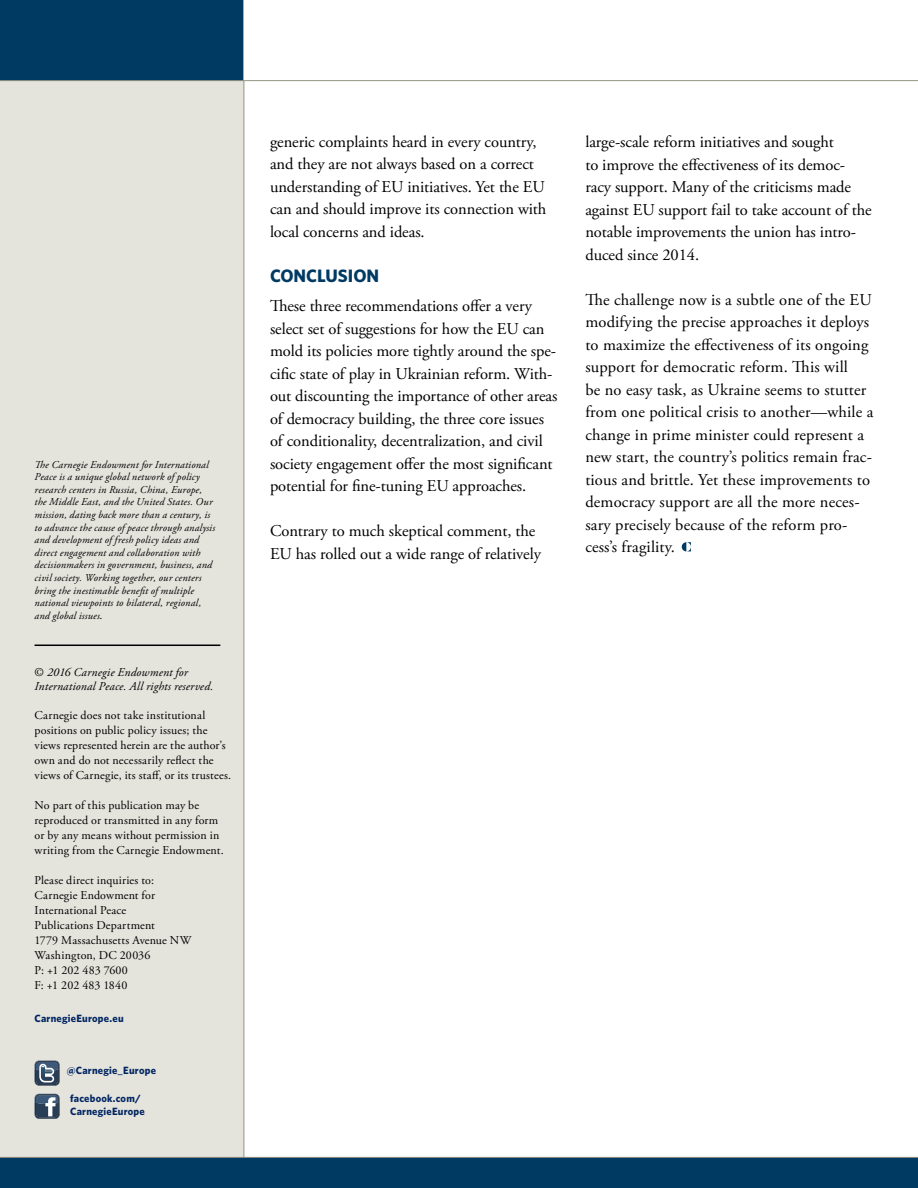
<style>
.page{position:relative;width:918px;height:1188px;background:#fff}
.page>*{position:absolute;margin:0;border:0;box-sizing:border-box;transform-origin:0 0}
.t1{font:700 18px "Whitney";color:#003a63}
.t2{font:16.5px/22.5px "Adobe Garamond Pro";letter-spacing:-.005em;color:#000}
.t3{font:12px/15px "Adobe Garamond Pro";letter-spacing:.015em;color:#000}
.t4{font:italic 12px/14.4px "Adobe Garamond Pro";letter-spacing:.015em;color:#000}
.t5{font:italic 10.5px/12.6px "Adobe Garamond Pro";letter-spacing:.02em;color:#000}
.t6{font:700 10.5px/12.6px "Whitney";letter-spacing:.02em;color:#002561}
.s1{font-family:"Myriad Pro";font-style:normal}
.s2{font-style:normal}
</style>
<div class="page">
<div style="left:0;top:0;width:244px;height:1188px;background:#e4e3dc"></div>
<div style="left:0;top:0;width:244px;height:81px;background:#003a63"></div>
<hr style="left:0;top:80px;width:918px;height:1px;background:#959482">
<hr style="left:244px;top:81px;width:1px;height:1107px;background:#959482">
<hr style="left:35px;top:645px;width:185px;height:1px;background:#000">
<div style="left:0;top:1158px;width:918px;height:30px;background:#003a63"></div>
<hr style="left:0;top:1157px;width:918px;height:1px;background:#959482">
<svg style="left:35px;top:1061px;width:25px;height:25px"></svg>
<svg style="left:35px;top:1094px;width:25px;height:25px"></svg>
<svg style="left:682px;top:542px;width:9px;height:9px"></svg>
<p class="t5" style="left:35px;top:458px;width:182px">The Carnegie Endowment for International Peace is a unique global network of policy research centers in Russia, China, Europe, the Middle East, and the United States. Our mission, dating back more than a century, is to advance the cause of peace through analysis and development of fresh policy ideas and direct engagement and collaboration with decisionmakers in government, business, and civil society. Working together, our centers bring the inestimable benefit of multiple national viewpoints to bilateral, regional, and global issues<span class="s1">.</span></p>
<p class="t4" style="left:35px;top:665px;width:181px"><span class="s2">©</span> 2016 Carnegie Endowment for<br>International Peace. All rights reserved.</p>
<p class="t3" style="left:35px;top:708px;width:198px">Carnegie does not take institutional positions on public policy issues; the views represented herein are the author’s own and do not necessarily reflect the views of Carnegie, its staff, or its trustees.</p>
<p class="t3" style="left:35px;top:798px;width:191px">No part of this publication may be reproduced or transmitted in any form or by any means without permission in writing from the Carnegie Endowment.</p>
<p class="t3" style="left:35px;top:873px;width:158px">Please direct inquiries to:<br>Carnegie Endowment for<br>International Peace<br>Publications Department<br>1779 Massachusetts Avenue NW<br>Washington, DC 20036<br>P: +1 202 483 7600<br>F: +1 202 483 1840</p>
<p class="t6" style="left:35px;top:1012px;width:91px">CarnegieEurope.eu</p>
<p class="t6" style="left:67px;top:1064px;width:91px">@Carnegie_Europe</p>
<p class="t6" style="left:70px;top:1092px;width:76px">facebook.com/<br>CarnegieEurope</p>
<p class="t2" style="left:270px;top:131px;width:278px">generic complaints heard in every country, and they are not always based on a correct understanding of EU initiatives. Yet the EU can and should improve its connection with local concerns and ideas.</p>
<p class="t1" style="left:270px;top:264px;width:111px">CONCLUSION</p>
<p class="t2" style="left:270px;top:295px;width:289px">These three recommendations offer a very select set of suggestions for how the EU can mold its policies more tightly around the spe&shy;cific state of play in Ukrainian reform. With&shy;out discounting the importance of other areas of democracy building, the three core issues of conditionality, decentralization, and civil society engagement offer the most significant potential for fine-tuning EU approaches.</p>
<p class="t2" style="left:270px;top:520px;width:272px">Contrary to much skeptical comment, the<br>EU has rolled out a wide range of relatively</p>
<p class="t2" style="left:585px;top:131px;width:288px">large-scale reform initiatives and sought<br>to improve the effectiveness of its democ&shy;racy support. Many of the criticisms made against EU support fail to take account of the notable improvements the union has intro&shy;duced since 2014.</p>
<p class="t2" style="left:585px;top:289px;width:290px">The challenge now is a subtle one of the EU modifying the precise approaches it deploys to maximize the effectiveness of its ongoing support for democratic reform. This will<br>be no easy task, as Ukraine seems to stutter from one political crisis to another—while a change in prime minister could represent a new start, the country’s politics remain frac&shy;tious and brittle. Yet these improvements to democracy support are all the more neces&shy;sary precisely because of the reform pro&shy;cess’s fragility.</p>
</div>
